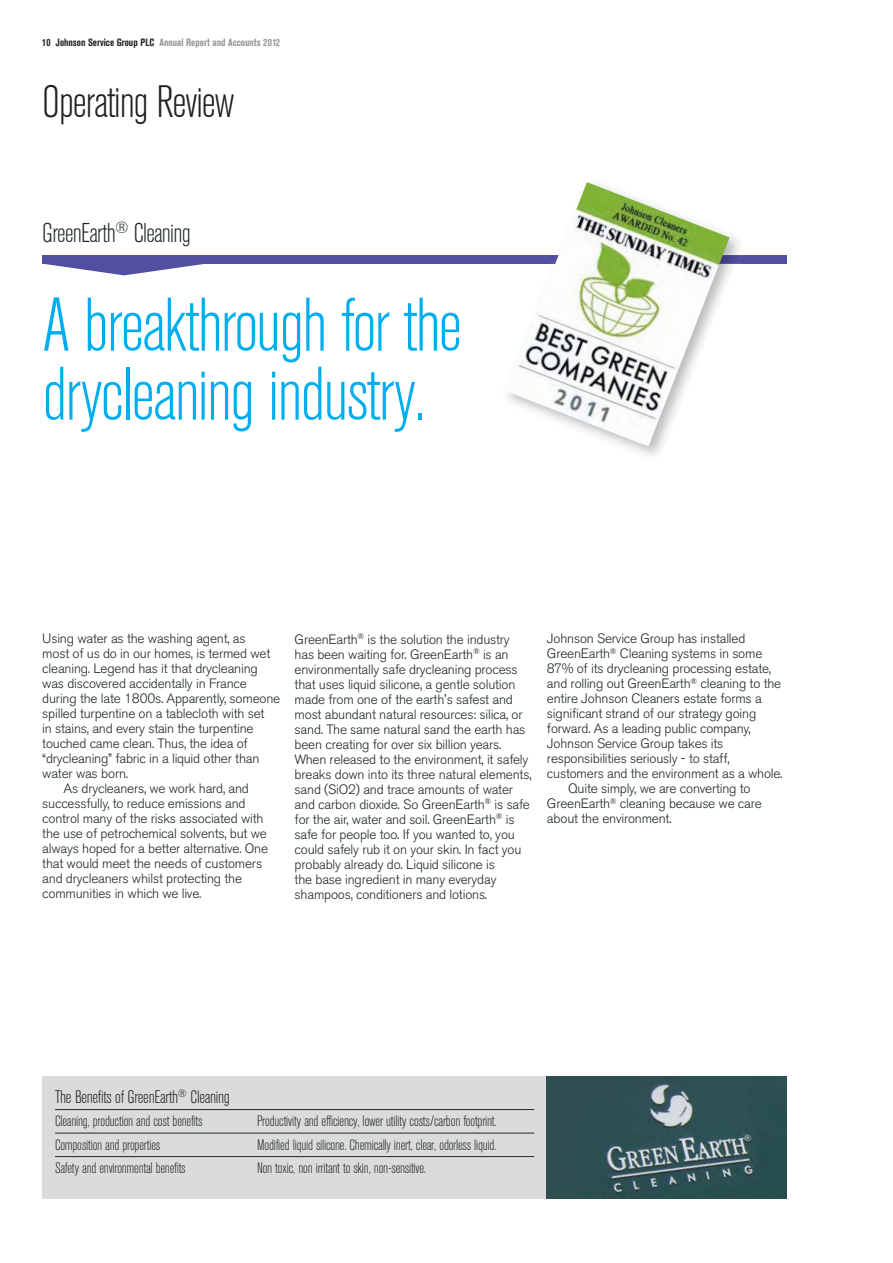
<style>
.page{position:relative;width:893px;height:1263px;background:#fff}
.page>*{position:absolute;margin:0;border:0;box-sizing:border-box;transform-origin:0 0}
.t1{font:300 condensed 75px/69px "Akzidenz Grotesk BE";letter-spacing:-.025em;color:#00aeef}
.t2{font:300 condensed 45px "Akzidenz Grotesk BE";letter-spacing:-.025em;color:#231f20}
.t3{font:300 condensed 27px "Akzidenz Grotesk BE";letter-spacing:-.025em;color:#1f272a}
.t4{font:300 condensed 18px "Akzidenz Grotesk BE";letter-spacing:-.015em;color:#231f20}
.t5{font:300 condensed 15px "Akzidenz Grotesk BE";letter-spacing:-.015em;color:#1f272a}
.t6{font:300 13.5px/15px "Akzidenz Grotesk BE";letter-spacing:-.015em;color:#1f272a}
.t7{font:700 condensed 10.5px "Akzidenz Grotesk BE";color:#939598}
.s1{color:#231f20}
</style>
<div class="page">
<div style="left:42px;top:1077px;width:744px;height:122px;background:#dbdbdc"></div>
<img style="left:547px;top:1076px;width:239px;height:122px">
<hr style="left:55px;top:1109px;width:479px;height:1px;background:#1f272a">
<hr style="left:55px;top:1133px;width:479px;height:1px;background:#1f272a">
<hr style="left:55px;top:1156px;width:479px;height:1px;background:#1f272a">
<div style="left:42px;top:255px;width:744px;height:9px;background:#524fa2"></div>
<img style="left:729px;top:235px;width:10px;height:20px">
<img style="left:729px;top:255px;width:16px;height:9px">
<img style="left:506px;top:182px;width:223px;height:264px">
<svg style="left:45px;top:264px;width:158px;height:11px"></svg>
<p class="t7" style="left:42px;top:38px;width:239px"><span class="s1">10 Johnson Service Group PLC</span> Annual Report and Accounts 2012</p>
<p class="t2" style="left:42px;top:85px;width:194px">Operating Review</p>
<p class="t3" style="left:42px;top:222px;width:150px">GreenEarth<sup>®</sup> Cleaning</p>
<p class="t1" style="left:42px;top:296px;width:421px">A breakthrough for the drycleaning industry.</p>
<p class="t6" style="left:42px;top:633px;width:205px">Using water as the washing agent, as</p>
<p class="t6" style="left:42px;top:648px;width:229px">most of us do in our homes, is termed wet</p>
<p class="t6" style="left:42px;top:663px;width:217px">cleaning. Legend has it that drycleaning</p>
<p class="t6" style="left:42px;top:678px;width:206px">was discovered accidentally in France</p>
<p class="t6" style="left:42px;top:693px;width:239px">during the late 1800s. Apparently, someone</p>
<p class="t6" style="left:42px;top:708px;width:224px">spilled turpentine on a tablecloth with set</p>
<p class="t6" style="left:42px;top:723px;width:213px">in stains, and every stain the turpentine</p>
<p class="t6" style="left:42px;top:738px;width:207px">touched came clean. Thus, the idea of</p>
<p class="t6" style="left:42px;top:753px;width:219px">“drycleaning” fabric in a liquid other than</p>
<p class="t6" style="left:42px;top:768px;width:87px">water was born.</p>
<p class="t6" style="left:64px;top:783px;width:187px">As drycleaners, we work hard, and</p>
<p class="t6" style="left:42px;top:798px;width:205px">successfully, to reduce emissions and</p>
<p class="t6" style="left:42px;top:813px;width:223px">control many of the risks associated with</p>
<p class="t6" style="left:42px;top:828px;width:226px">the use of petrochemical solvents, but we</p>
<p class="t6" style="left:42px;top:843px;width:227px">always hoped for a better alternative. One</p>
<p class="t6" style="left:42px;top:858px;width:221px">that would meet the needs of customers</p>
<p class="t6" style="left:42px;top:873px;width:201px">and drycleaners whilst protecting the</p>
<p class="t6" style="left:42px;top:888px;width:161px">communities in which we live.</p>
<p class="t6" style="left:295px;top:633px;width:238px">GreenEarth<sup>®</sup> is the solution the industry has been waiting for. GreenEarth<sup>®</sup> is an environmentally safe drycleaning process that uses liquid silicone, a gentle solution made from one of the earth's safest and most abundant natural resources: silica, or sand. The same natural sand the earth has been creating for over six billion years.<br>When released to the environment, it safely breaks down into its three natural elements, sand (SiO2) and trace amounts of water and carbon dioxide. So GreenEarth<sup>®</sup> is safe for the air, water and soil. GreenEarth<sup>®</sup> is safe for people too. If you wanted to, you could safely rub it on your skin. In fact you probably already do. Liquid silicone is<br>the base ingredient in many everyday shampoos, conditioners and lotions.</p>
<p class="t6" style="left:547px;top:633px;width:200px">Johnson Service Group has installed</p>
<p class="t6" style="left:547px;top:648px;width:217px">GreenEarth<sup>®</sup> Cleaning systems in some</p>
<p class="t6" style="left:547px;top:663px;width:226px">87% of its drycleaning processing estate,</p>
<p class="t6" style="left:547px;top:678px;width:236px">and rolling out GreenEarth<sup>®</sup> cleaning to the</p>
<p class="t6" style="left:547px;top:693px;width:216px">entire Johnson Cleaners estate forms a</p>
<p class="t6" style="left:547px;top:708px;width:211px">significant strand of our strategy going</p>
<p class="t6" style="left:547px;top:723px;width:205px">forward. As a leading public company,</p>
<p class="t6" style="left:547px;top:738px;width:178px">Johnson Service Group takes its</p>
<p class="t6" style="left:547px;top:753px;width:184px">responsibilities seriously - to staff,</p>
<p class="t6" style="left:547px;top:768px;width:237px">customers and the environment as a whole.</p>
<p class="t6" style="left:568px;top:783px;width:184px">Quite simply, we are converting to</p>
<p class="t6" style="left:547px;top:798px;width:216px">GreenEarth<sup>®</sup> cleaning because we care</p>
<p class="t6" style="left:547px;top:813px;width:126px">about the environment.</p>
<p class="t4" style="left:55px;top:1090px;width:176px">The Benefits of GreenEarth<sup>®</sup> Cleaning</p>
<p class="t5" style="left:55px;top:1116px;width:149px">Cleaning, production and cost benefits</p>
<p class="t5" style="left:257px;top:1116px;width:241px">Productivity and efficiency, lower utility costs/carbon footprint.</p>
<p class="t5" style="left:55px;top:1139px;width:107px">Composition and properties</p>
<p class="t5" style="left:257px;top:1139px;width:241px">Modified liquid silicone. Chemically inert, clear, odorless liquid.</p>
<p class="t5" style="left:55px;top:1163px;width:132px">Safety and environmental benefits</p>
<p class="t5" style="left:257px;top:1163px;width:170px">Non toxic, non irritant to skin, non-sensitive.</p>
</div>
